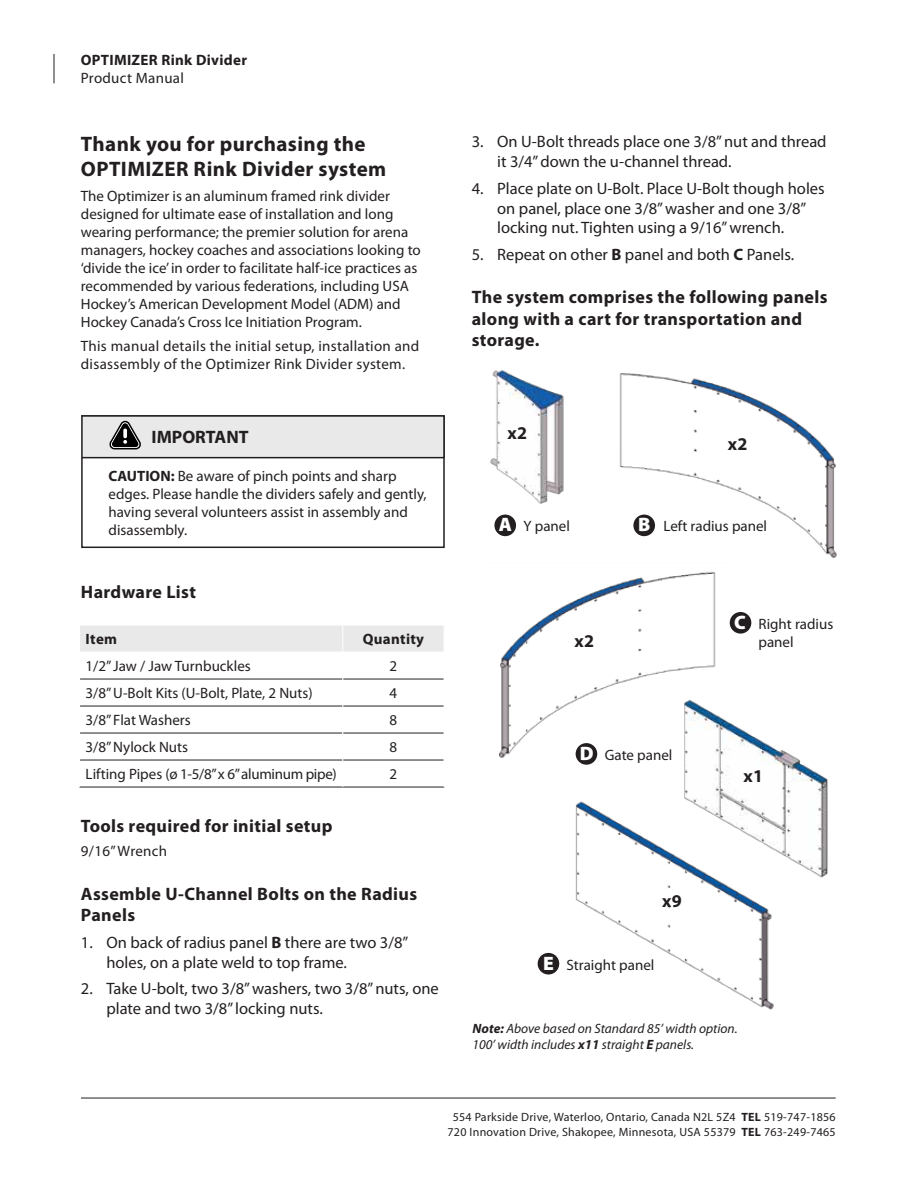
<style>
.page{position:relative;width:918px;height:1188px;background:#fff}
.page>*{position:absolute;margin:0;border:0;box-sizing:border-box;transform-origin:0 0}
.t1{font:700 21px/25.2px "Myriad Pro";letter-spacing:.02em;color:#231f20}
.t2{font:900 19.5px "Myriad Pro";color:#fff}
.t3{font:700 18px/21.6px "Myriad Pro";letter-spacing:.02em;color:#231f20}
.t4{font:700 18px "Myriad Pro";color:#231f20}
.t5{font:16.5px/19.8px "Myriad Pro";color:#231f20}
.t6{font:15px/18px "Myriad Pro";color:#231f20}
.t7{font:15px/18px "Myriad Pro";letter-spacing:.02em;color:#231f20}
.t8{font:15px "Myriad Pro";letter-spacing:-.02em;color:#231f20}
.t9{font:700 15px "Myriad Pro";letter-spacing:.02em;color:#231f20}
.t10{font:italic 13.5px/16.2px "Myriad Pro";color:#231f20}
.t11{font:12px/14.4px "Myriad Pro";letter-spacing:.02em;color:#231f20;text-align:center}
.s1{font-weight:700}
.s2{font-weight:900;font-size:19.5px;color:#fff}
</style>
<div class="page">
<svg style="left:54px;top:54px;width:1px;height:29px"></svg>
<hr style="left:81px;top:1098px;width:755px;height:1px;background:#231f20">
<div style="left:494px;top:515px;width:22px;height:21px;background:#231f20;border-radius:50%"></div>
<img style="left:490px;top:370px;width:74px;height:134px">
<img style="left:619px;top:373px;width:218px;height:185px">
<img style="left:575px;top:801px;width:199px;height:209px">
<div style="left:538px;top:953px;width:21px;height:22px;background:#231f20;border-radius:50%"></div>
<img style="left:672px;top:721px;width:156px;height:163px">
<svg style="left:576px;top:743px;width:21px;height:22px"></svg>
<img style="left:498px;top:571px;width:229px;height:190px">
<div style="left:730px;top:612px;width:21px;height:22px;background:#231f20;border-radius:50%"></div>
<hr style="left:79px;top:787px;width:264px;height:1px;background:#231f20">
<hr style="left:343px;top:787px;width:101px;height:1px;background:#231f20">
<svg style="left:79px;top:625px;width:366px;height:162px"></svg>
<div style="left:633px;top:515px;width:22px;height:21px;background:#231f20;border-radius:50%"></div>
<div style="left:81px;top:415px;width:364px;height:133px;border:2px solid #231f20"></div>
<div style="left:82px;top:416px;width:362px;height:42px;background:#e9e9ea"></div>
<div style="left:81px;top:415px;width:364px;height:43px;border:2px solid #231f20"></div>
<svg style="left:109px;top:421px;width:32px;height:28px"></svg>
<p class="t9" style="left:81px;top:52px;width:168px">OPTIMIZER Rink Divider</p>
<p class="t7" style="left:81px;top:70px;width:105px">Product Manual</p>
<h1 class="t1" style="left:81px;top:131px;width:307px">Thank you for purchasing the<br>OPTIMIZER Rink Divider system</h1>
<p class="t6" style="left:81px;top:187px;width:341px">The Optimizer is an aluminum framed rink divider designed for ultimate ease of installation and long wearing performance; the premier solution for arena managers, hockey coaches and associations looking to ‘divide the ice’ in order to facilitate half-ice practices as recommended by various federations, including USA Hockey’s American Development Model (ADM) and Hockey Canada’s Cross Ice Initiation Program.</p>
<p class="t7" style="left:81px;top:338px;width:340px">This manual details the initial setup, installation and disassembly of the Optimizer Rink Divider system.</p>
<p class="t4" style="left:152px;top:427px;width:99px">IMPORTANT</p>
<p class="t6" style="left:109px;top:467px;width:320px"><span class="s1">CAUTION:</span> Be aware of pinch points and sharp edges. Please handle the dividers safely and gently, having several volunteers assist in assembly and disassembly.</p>
<p class="t3" style="left:81px;top:581px;width:117px">Hardware List</p>
<p class="t9" style="left:86px;top:631px;width:33px">Item</p>
<p class="t9" style="left:363px;top:631px;width:63px">Quantity</p>
<p class="t6" style="left:86px;top:657px;width:167px">1/2” Jaw / Jaw Turnbuckles</p>
<p class="t6" style="left:390px;top:657px;width:9px">2</p>
<p class="t6" style="left:86px;top:684px;width:229px">3/8” U-Bolt Kits (U-Bolt, Plate, 2 Nuts)</p>
<p class="t6" style="left:390px;top:684px;width:9px">4</p>
<p class="t6" style="left:86px;top:711px;width:107px">3/8” Flat Washers</p>
<p class="t6" style="left:390px;top:711px;width:9px">8</p>
<p class="t6" style="left:86px;top:738px;width:104px">3/8” Nylock Nuts</p>
<p class="t6" style="left:390px;top:738px;width:9px">8</p>
<p class="t8" style="left:86px;top:766px;width:253px">Lifting Pipes (ø 1-5/8” x 6” aluminum pipe)</p>
<p class="t6" style="left:390px;top:765px;width:9px">2</p>
<p class="t3" style="left:81px;top:815px;width:253px">Tools required for initial setup</p>
<p class="t7" style="left:81px;top:843px;width:88px">9/16” Wrench</p>
<p class="t3" style="left:81px;top:883px;width:338px">Assemble U-Channel Bolts on the Radius<br>Panels</p>
<p class="t5" style="left:106px;top:933px;width:303px;text-indent:-25px">1. On back of radius panel <span class="s1">B</span> there are two 3/8” holes, on a plate weld to top frame.</p>
<p class="t5" style="left:106px;top:979px;width:334px;text-indent:-25px">2. Take U-bolt, two 3/8” washers, two 3/8” nuts, one plate and two 3/8” locking nuts.</p>
<p class="t5" style="left:497px;top:132px;width:331px;text-indent:-25px">3. On U-Bolt threads place one 3/8” nut and thread it 3/4” down the u-channel thread.</p>
<p class="t5" style="left:497px;top:179px;width:329px;text-indent:-25px">4. Place plate on U-Bolt. Place U-Bolt though holes on panel, place one 3/8” washer and one 3/8” locking nut. Tighten using a 9/16” wrench.</p>
<p class="t5" style="left:472px;top:245px;width:324px">5. Repeat on other <span class="s1">B</span> panel and both <span class="s1">C</span> Panels.</p>
<p class="t3" style="left:472px;top:286px;width:357px">The system comprises the following panels along with a cart for transportation and storage.</p>
<p class="t3" style="left:507px;top:422px;width:21px">x2</p>
<p class="t6" style="left:499px;top:517px;width:73px"><span class="s2">A</span> Y panel</p>
<p class="t3" style="left:574px;top:631px;width:21px">x2</p>
<p class="t3" style="left:728px;top:434px;width:21px">x2</p>
<p class="t6" style="left:638px;top:517px;width:131px"><span class="s2">B</span> Left radius panel</p>
<h2 class="t2" style="left:734px;top:611px;width:13px">C</h2>
<p class="t6" style="left:759px;top:616px;width:76px">Right radius panel</p>
<p class="t6" style="left:580px;top:746px;width:94px"><span class="s2">D</span> Gate panel</p>
<p class="t3" style="left:662px;top:891px;width:21px">x9</p>
<p class="t6" style="left:543px;top:956px;width:113px"><span class="s2">E</span> Straight panel</p>
<p class="t3" style="left:744px;top:765px;width:21px">x1</p>
<p class="t10" style="left:473px;top:1020px;width:267px"><span class="s1">Note:</span> Above based on Standard 85’ width option.<br>100’ width includes <span class="s1">x11</span> straight <span class="s1">E</span> panels.</p>
<p class="t11" style="left:448px;top:1110px;width:390px">554 Parkside Drive, Waterloo, Ontario, Canada N2L 5Z4 <span class="s1">TEL</span> 519-747-1856<br>720 Innovation Drive, Shakopee, Minnesota, USA 55379 <span class="s1">TEL</span> 763-249-7465</p>
</div>
